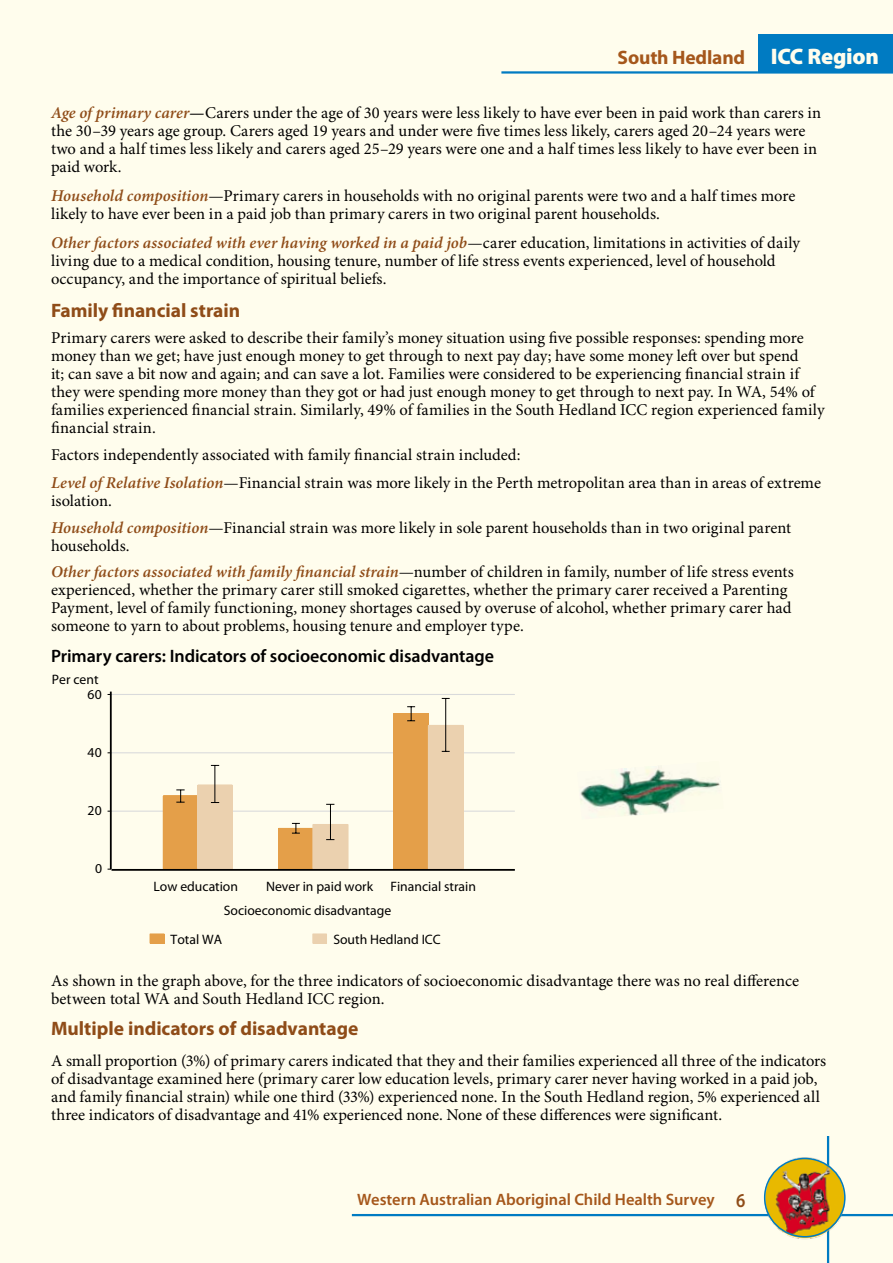
<style>
.page{position:relative;width:893px;height:1263px;background:#fffded}
.page>*{position:absolute;margin:0;border:0;box-sizing:border-box;transform-origin:0 0}
.t1{font:700 19.5px "Myriad Pro";color:#8f4c18}
.t2{font:700 19.5px "Myriad Pro";letter-spacing:-.01em;color:#a5571b}
.t3{font:600 18px "Myriad Pro";letter-spacing:-.005em;color:#000}
.t4{font:16.5px/18px "Minion Pro";color:#000}
.t5{font:600 16.5px "Myriad Pro";color:#a5571b}
.t6{font:13.65px "Myriad Pro";color:#000}
.s1{font-weight:900;font-size:22.5px;color:#fffded}
.s2{font-weight:600;font-style:italic;color:#8f4c18}
.s3{font-weight:600;font-style:italic}
</style>
<div class="page">
<div style="left:758px;top:34px;width:135px;height:38px;background:#007bc2"></div>
<hr style="left:501px;top:71px;width:257px;height:3px;background:#007bc2">
<hr style="left:758px;top:71px;width:135px;height:3px;background:#007bc2">
<hr style="left:827px;top:1121px;width:2px;height:142px;background:#007bc2">
<hr style="left:352px;top:1214px;width:541px;height:2px;background:#007bc2">
<img style="left:762px;top:1151px;width:86px;height:94px">
<div style="left:764px;top:1158px;width:82px;height:79px;border:2px solid #007bc2;border-radius:50%"></div>
<div style="left:51px;top:106px;width:778px;height:1029px;background:#fffded"></div>
<div style="left:26px;top:670px;width:553px;height:276px;background:#fffded"></div>
<hr style="left:112px;top:694px;width:403px;height:1px;background:#d9dadb">
<hr style="left:112px;top:752px;width:403px;height:1px;background:#d9dadb">
<hr style="left:112px;top:811px;width:403px;height:1px;background:#d9dadb">
<div style="left:150px;top:934px;width:14px;height:9px;background:#e49f49"></div>
<div style="left:313px;top:934px;width:13px;height:9px;background:#ebd1af"></div>
<div style="left:313px;top:934px;width:14px;height:9px;border:1px solid #ebd1af"></div>
<hr style="left:110px;top:692px;width:2px;height:177px;background:#000">
<hr style="left:112px;top:869px;width:403px;height:2px;background:#000">
<hr style="left:445px;top:698px;width:1px;height:53px;background:#000">
<svg style="left:393px;top:706px;width:70px;height:163px"></svg>
<hr style="left:330px;top:804px;width:1px;height:36px;background:#000">
<svg style="left:278px;top:823px;width:70px;height:46px"></svg>
<hr style="left:215px;top:765px;width:1px;height:37px;background:#000">
<svg style="left:163px;top:785px;width:70px;height:84px"></svg>
<img style="left:580px;top:767px;width:140px;height:49px">
<svg style="left:737px;top:1194px;width:8px;height:13px"></svg>
<p class="t2" style="left:618px;top:46px;width:263px">South Hedland <span class="s1">ICC Region</span></p>
<p class="t4" style="left:51px;top:105px;width:772px"><span class="s2">Age of primary carer</span><span class="s3">—</span>Carers under the age of 30 years were less likely to have ever been in paid work than carers in the 30–39 years age group. Carers aged 19 years and under were five times less likely, carers aged 20–24 years were two and a half times less likely and carers aged 25–29 years were one and a half times less likely to have ever been in paid work.</p>
<p class="t4" style="left:51px;top:187px;width:746px"><span class="s2">Household composition</span>—Primary carers in households with no original parents were two and a half times more likely to have ever been in a paid job than primary carers in two original parent households.</p>
<p class="t4" style="left:51px;top:234px;width:751px"><span class="s2">Other factors associated with ever having worked in a paid job</span>—carer education, limitations in activities of daily living due to a medical condition, housing tenure, number of life stress events experienced, level of household occupancy, and the importance of spiritual beliefs.</p>
<p class="t1" style="left:51px;top:299px;width:191px">Family financial strain</p>
<p class="t4" style="left:51px;top:330px;width:775px">Primary carers were asked to describe their family’s money situation using five possible responses: spending more money than we get; have just enough money to get through to next pay day; have some money left over but spend<br>it; can save a bit now and again; and can save a lot. Families were considered to be experiencing financial strain if they were spending more money than they got or had just enough money to get through to next pay. In WA, 54% of families experienced financial strain. Similarly, 49% of families in the South Hedland ICC region experienced family financial strain.</p>
<p class="t4" style="left:51px;top:441px;width:771px;line-height:28.7px">Factors independently associated with family financial strain included:<br><span class="s2">Level of Relative Isolation</span>—Financial strain was more likely in the Perth metropolitan area than in areas of extreme</p>
<p class="t4" style="left:51px;top:488px;width:742px;line-height:26.5px">isolation.<br><span class="s2">Household composition</span>—Financial strain was more likely in sole parent households than in two original parent</p>
<p class="t4" style="left:51px;top:533px;width:744px;line-height:26.5px">households.<br><span class="s2">Other factors associated with family financial strain</span>—number of children in family, number of life stress events</p>
<p class="t4" style="left:51px;top:582px;width:742px">experienced, whether the primary carer still smoked cigarettes, whether the primary carer received a Parenting<br>Payment, level of family functioning, money shortages caused by overuse of alcohol, whether primary carer had someone to yarn to about problems, housing tenure and employer type.</p>
<p class="t3" style="left:51px;top:646px;width:445px">Primary carers: Indicators of socioeconomic disadvantage</p>
<p class="t6" style="left:52px;top:672px;width:48px">Per cent</p>
<p class="t6" style="left:88px;top:687px;width:16px">60</p>
<p class="t6" style="left:88px;top:745px;width:16px">40</p>
<p class="t6" style="left:88px;top:803px;width:16px">20</p>
<p class="t6" style="left:95px;top:861px;width:9px">0</p>
<p class="t6" style="left:153px;top:879px;width:86px">Low education</p>
<p class="t6" style="left:266px;top:879px;width:109px">Never in paid work</p>
<p class="t6" style="left:390px;top:879px;width:87px">Financial strain</p>
<p class="t6" style="left:224px;top:903px;width:169px">Socioeconomic disadvantage</p>
<p class="t6" style="left:171px;top:932px;width:53px">Total WA</p>
<p class="t6" style="left:333px;top:932px;width:109px">South Hedland ICC</p>
<p class="t4" style="left:51px;top:972px;width:750px">As shown in the graph above, for the three indicators of socioeconomic disadvantage there was no real difference between total WA and South Hedland ICC region.</p>
<p class="t1" style="left:51px;top:1017px;width:309px">Multiple indicators of disadvantage</p>
<p class="t4" style="left:51px;top:1052px;width:777px">A small proportion (3%) of primary carers indicated that they and their families experienced all three of the indicators of disadvantage examined here (primary carer low education levels, primary carer never having worked in a paid job, and family financial strain) while one third (33%) experienced none. In the South Hedland region, 5% experienced all three indicators of disadvantage and 41% experienced none. None of these differences were significant.</p>
<p class="t5" style="left:357px;top:1190px;width:359px">Western Australian Aboriginal Child Health Survey</p>
</div>
